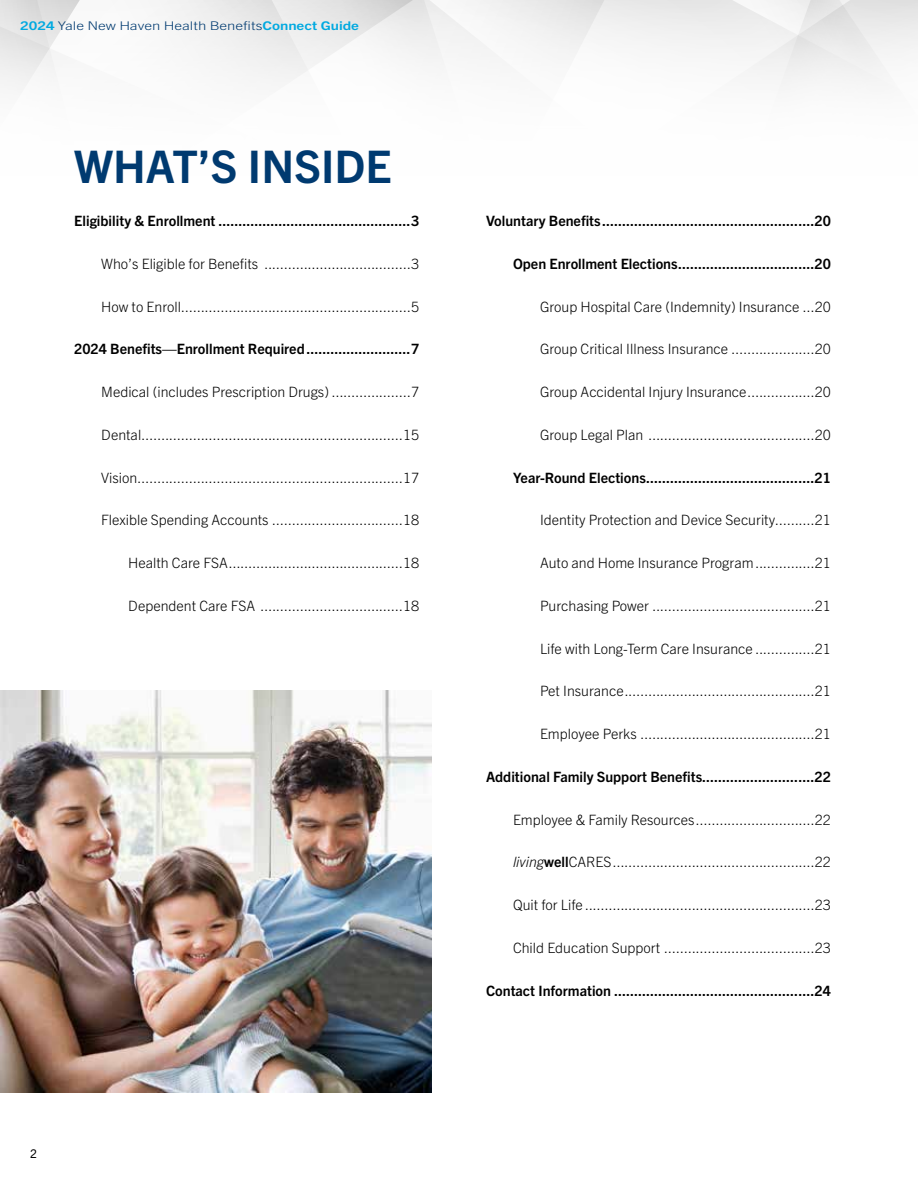
<style>
.page{position:relative;width:918px;height:1188px;background:#fff}
.page>*{position:absolute;margin:0;border:0;box-sizing:border-box;transform-origin:0 0}
.t1{font:700 45px "Trade Gothic Next LT Pro";color:#003a70}
.t2{font:300 14.25px "Trade Gothic Next LT Pro";color:#000}
.t3{font:700 14.25px "Trade Gothic Next LT Pro";color:#000}
.t4{font:300 12px "Trade Gothic Next LT Pro";color:#003a70;scale:1.25 1}
.t5{font:12px "Trade Gothic Next LT Pro";color:#000}
.s1{font-weight:700;color:#00a9e0}
.s2{font-style:italic}
.s3{font-weight:700}
</style>
<div class="page">
<svg style="left:159px;top:0;width:123px;height:82px"></svg>
<svg style="left:507px;top:0;width:194px;height:57px"></svg>
<svg style="left:282px;top:0;width:225px;height:82px"></svg>
<svg style="left:701px;top:0;width:217px;height:87px"></svg>
<svg style="left:0;top:0;width:80px;height:90px"></svg>
<img style="left:0;top:690px;width:432px;height:403px">
<p class="t4" style="left:20px;top:17px;width:273px"><span class="s1">2024</span> Yale New Haven Health Benefits<span class="s1">Connect Guide</span></p>
<h1 class="t1" style="left:74px;top:136px;width:319px">WHAT’S INSIDE</h1>
<p class="t3" style="left:74px;top:211px;width:347px">Eligibility &amp; Enrollment ................................................3</p>
<p class="t2" style="left:101px;top:254px;width:320px">Who’s Eligible for Benefits .....................................3</p>
<p class="t2" style="left:101px;top:296px;width:320px">How to Enroll..........................................................5</p>
<p class="t3" style="left:74px;top:339px;width:347px">2024 Benefits—Enrollment Required..........................7</p>
<p class="t2" style="left:101px;top:382px;width:320px">Medical (includes Prescription Drugs) ....................7</p>
<p class="t2" style="left:101px;top:425px;width:320px">Dental..................................................................15</p>
<p class="t2" style="left:101px;top:467px;width:320px">Vision...................................................................17</p>
<p class="t2" style="left:101px;top:510px;width:320px">Flexible Spending Accounts .................................18</p>
<p class="t2" style="left:128px;top:553px;width:292px">Health Care FSA............................................18</p>
<p class="t2" style="left:128px;top:596px;width:292px">Dependent Care FSA ....................................18</p>
<p class="t5" style="left:30px;top:1146px;width:8px">2</p>
<p class="t3" style="left:486px;top:211px;width:347px">Voluntary Benefits.....................................................20</p>
<p class="t3" style="left:513px;top:254px;width:320px">Open Enrollment Elections..................................20</p>
<p class="t2" style="left:540px;top:296px;width:292px">Group Hospital Care (Indemnity) Insurance ...20</p>
<p class="t2" style="left:540px;top:339px;width:292px">Group Critical Illness Insurance .....................20</p>
<p class="t2" style="left:540px;top:382px;width:292px">Group Accidental Injury Insurance.................20</p>
<p class="t2" style="left:540px;top:425px;width:292px">Group Legal Plan ..........................................20</p>
<p class="t3" style="left:513px;top:467px;width:320px">Year-Round Elections..........................................21</p>
<p class="t2" style="left:540px;top:510px;width:292px">Identity Protection and Device Security..........21</p>
<p class="t2" style="left:540px;top:553px;width:292px">Auto and Home Insurance Program...............21</p>
<p class="t2" style="left:540px;top:596px;width:292px">Purchasing Power .........................................21</p>
<p class="t2" style="left:540px;top:638px;width:292px">Life with Long-Term Care Insurance ...............21</p>
<p class="t2" style="left:540px;top:681px;width:292px">Pet Insurance................................................21</p>
<p class="t2" style="left:540px;top:724px;width:292px">Employee Perks ............................................21</p>
<p class="t3" style="left:486px;top:767px;width:347px">Additional Family Support Benefits............................22</p>
<p class="t2" style="left:513px;top:809px;width:320px">Employee &amp; Family Resources..............................22</p>
<p class="t2" style="left:513px;top:852px;width:320px"><span class="s2">living</span><span class="s3">well</span>CARES...................................................22</p>
<p class="t2" style="left:513px;top:895px;width:320px">Quit for Life ..........................................................23</p>
<p class="t2" style="left:513px;top:938px;width:320px">Child Education Support ......................................23</p>
<p class="t3" style="left:486px;top:980px;width:347px">Contact Information ..................................................24</p>
</div>
